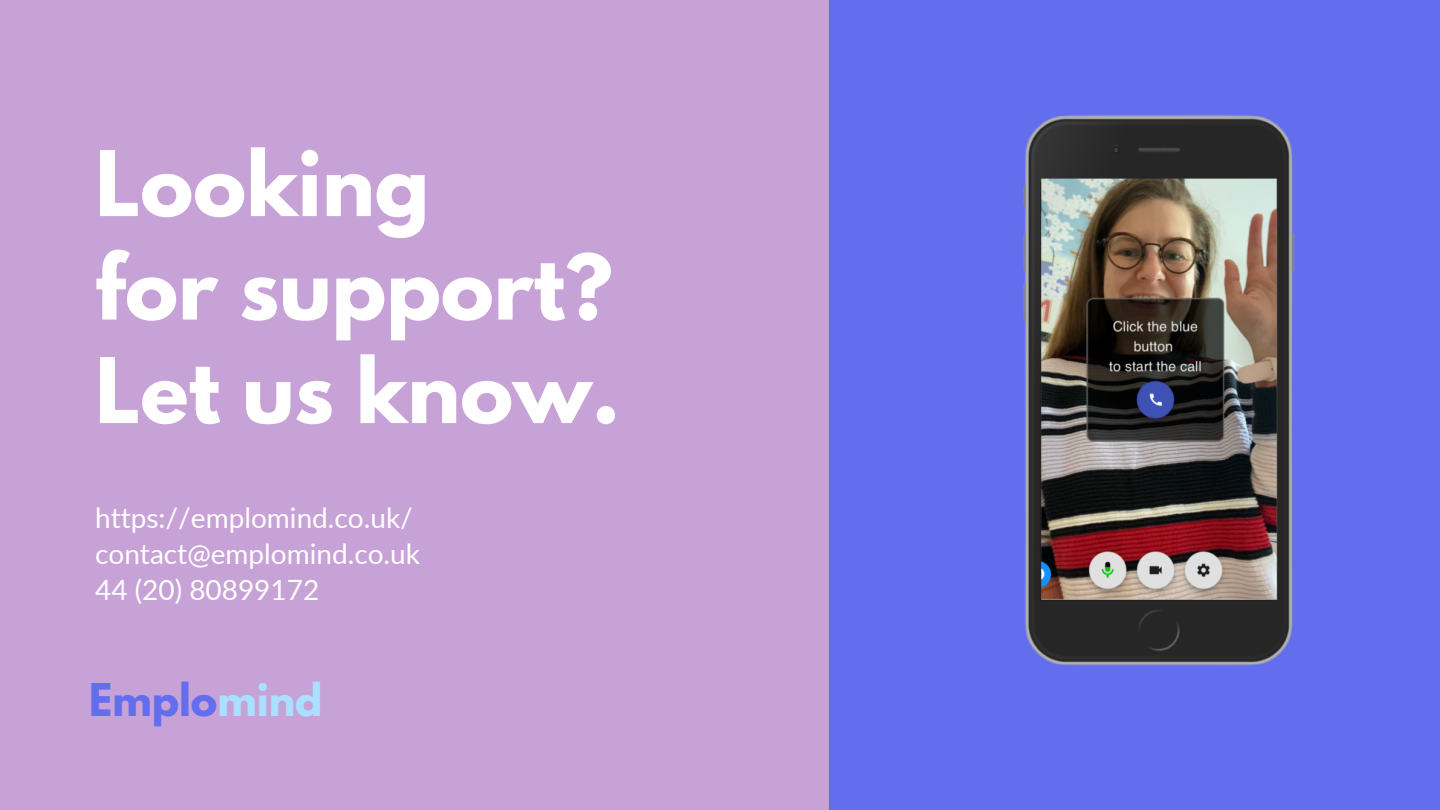
<style>
.page{position:relative;width:1440px;height:810px;background:#626eed}
.page>*{position:absolute;margin:0;border:0;box-sizing:border-box;transform-origin:0 0}
.t1{font:700 80px "League Spartan";color:#fff}
.t2{font:700 40px "League Spartan";color:#626eed}
.t3{font:28px "Lato";color:#fff}
.s1{color:#aae0ff}
</style>
<div class="page">
<div style="left:0;top:0;width:829px;height:810px;background:#c7a2d7"></div>
<img style="left:1023px;top:115px;width:272px;height:551px">
<p class="t1" style="left:95px;top:144px;width:336px">Looking</p>
<p class="t1" style="left:95px;top:248px;width:519px">for support?</p>
<p class="t1" style="left:95px;top:351px;width:526px">Let us know.</p>
<p class="t3" style="left:95px;top:500px;width:319px">https://emplomind.co.uk/</p>
<p class="t3" style="left:95px;top:536px;width:326px">contact@emplomind.co.uk</p>
<p class="t3" style="left:95px;top:572px;width:226px">44 (20) 80899172</p>
<p class="t2" style="left:89px;top:680px;width:235px">Emplo<span class="s1">mind</span></p>
</div>
